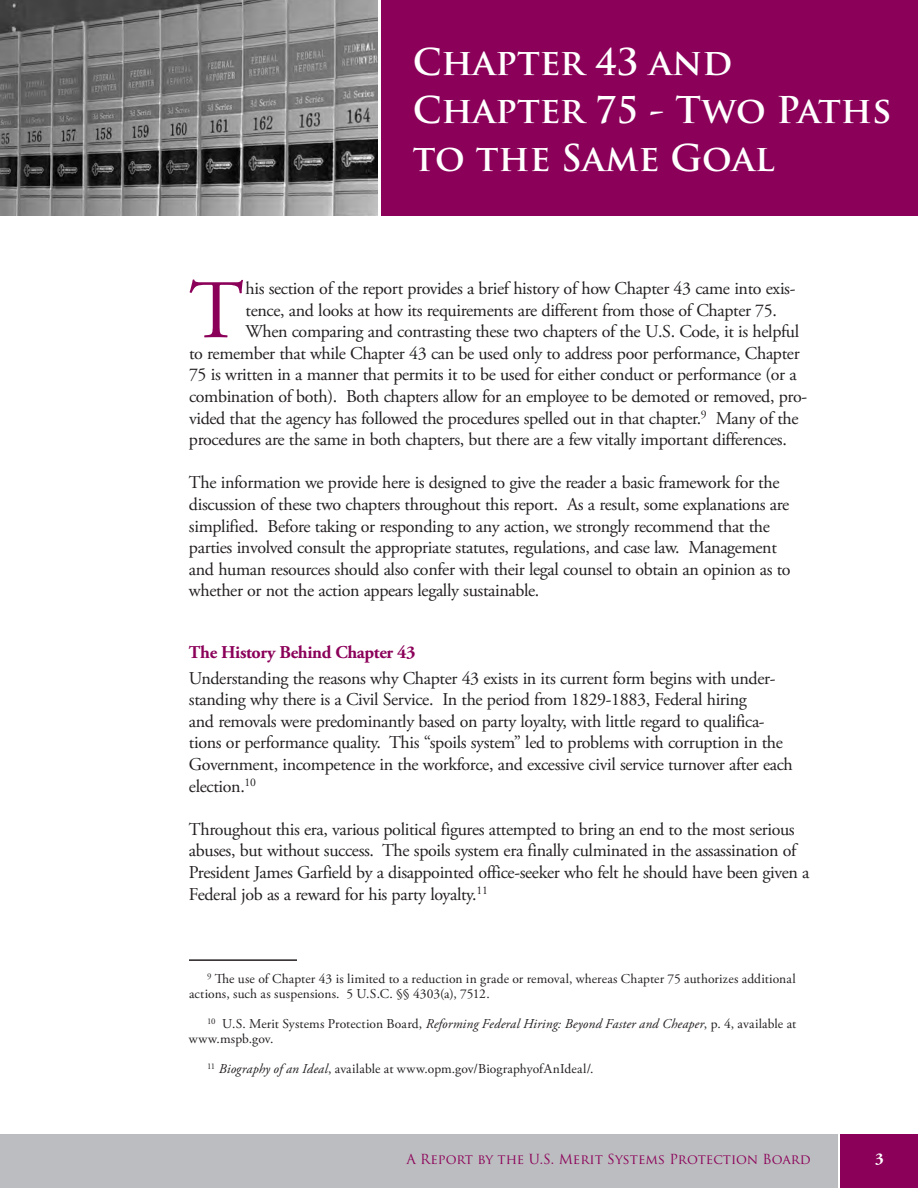
<style>
.page{position:relative;width:918px;height:1188px;background:#fff}
.page>*{position:absolute;margin:0;border:0;box-sizing:border-box;transform-origin:0 0}
.t1{font:83.1px "Adobe Garamond Pro";color:#8b0159}
.body_text_quote_inde{font:700 36px/48px "Trajan Pro";color:#fff}
.t2{font:18px/21.6px "Adobe Garamond Pro";letter-spacing:-.02em;color:#231f20}
.t3{font:700 18px "Adobe Garamond Pro";letter-spacing:-.02em;color:#8b0159}
.t4{font:700 16.5px "Adobe Garamond Pro";color:#fff}
.Footnote{font:13.5px/15px "Adobe Garamond Pro";letter-spacing:-.005em;color:#231f20}
.t5{font:13.5px "Trajan Pro";color:#8b0159}
.s1{font-style:italic}
</style>
<div class="page">
<div style="left:381px;top:0;width:537px;height:216px;background:#8b0159"></div>
<img style="left:0;top:0;width:378px;height:216px">
<div style="left:0;top:1134px;width:838px;height:54px;background:#bcbdc0"></div>
<div style="left:841px;top:1134px;width:77px;height:54px;background:#8b0159"></div>
<hr style="left:189px;top:959px;width:108px;height:2px;background:#231f20">
<p class="body_text_quote_inde" style="left:413px;top:39px;width:480px">Chapter 43 and<br>Chapter 75 - Two Paths to the Same Goal</p>
<p class="t1" style="left:189px;top:261px;width:56px">T</p>
<p class="t2" style="left:246px;top:278px;width:551px">his section of the report provides a brief history of how Chapter 43 came into exis-</p>
<p class="t2" style="left:246px;top:300px;width:533px">tence, and looks at how its requirements are different from those of Chapter 75.</p>
<p class="t2" style="left:246px;top:321px;width:555px">When comparing and contrasting these two chapters of the U.S. Code, it is helpful</p>
<p class="t2" style="left:189px;top:343px;width:612px">to remember that while Chapter 43 can be used only to address poor performance, Chapter</p>
<p class="t2" style="left:189px;top:364px;width:609px">75 is written in a manner that permits it to be used for either conduct or performance (or a</p>
<p class="t2" style="left:189px;top:386px;width:620px">combination of both). Both chapters allow for an employee to be demoted or removed, pro-</p>
<p class="t2" style="left:189px;top:408px;width:611px">vided that the agency has followed the procedures spelled out in that chapter.<sup>9</sup> Many of the</p>
<p class="t2" style="left:189px;top:429px;width:599px">procedures are the same in both chapters, but there are a few vitally important differences.</p>
<p class="t2" style="left:189px;top:472px;width:603px">The information we provide here is designed to give the reader a basic framework for the discussion of these two chapters throughout this report. As a result, some explanations are simplified. Before taking or responding to any action, we strongly recommend that the parties involved consult the appropriate statutes, regulations, and case law. Management and human resources should also confer with their legal counsel to obtain an opinion as to whether or not the action appears legally sustainable.</p>
<h2 class="t3" style="left:189px;top:641px;width:228px">The History Behind Chapter 43</h2>
<p class="t2" style="left:189px;top:668px;width:605px">Understanding the reasons why Chapter 43 exists in its current form begins with under&shy;standing why there is a Civil Service. In the period from 1829-1883, Federal hiring<br>and removals were predominantly based on party loyalty, with little regard to qualifica&shy;tions or performance quality. This “spoils system” led to problems with corruption in the Government, incompetence in the workforce, and excessive civil service turnover after each election.<sup>10</sup></p>
<p class="t2" style="left:189px;top:819px;width:622px">Throughout this era, various political figures attempted to bring an end to the most serious abuses, but without success. The spoils system era finally culminated in the assassination of President James Garfield by a disappointed office-seeker who felt he should have been given a Federal job as a reward for his party loyalty.<sup>11</sup></p>
<p class="Footnote" style="left:189px;top:971px;width:608px;text-indent:18px"><sup>9</sup> The use of Chapter 43 is limited to a reduction in grade or removal, whereas Chapter 75 authorizes additional actions, such as suspensions. 5 U.S.C. §§ 4303(a), 7512.</p>
<p class="Footnote" style="left:189px;top:1016px;width:609px;text-indent:18px"><sup>10</sup> U.S. Merit Systems Protection Board, <span class="s1">Reforming Federal Hiring: Beyond Faster and Cheaper</span>, p. 4, available at www.mspb.gov.</p>
<p class="Footnote" style="left:207px;top:1061px;width:388px"><sup>11</sup> <span class="s1">Biography of an Ideal</span>, available at www.opm.gov/BiographyofAnIdeal/.</p>
<p class="t5" style="left:406px;top:1150px;width:406px">A Report by the U.S. Merit Systems Protection Board</p>
<p class="t4" style="left:875px;top:1150px;width:10px">3</p>
</div>
